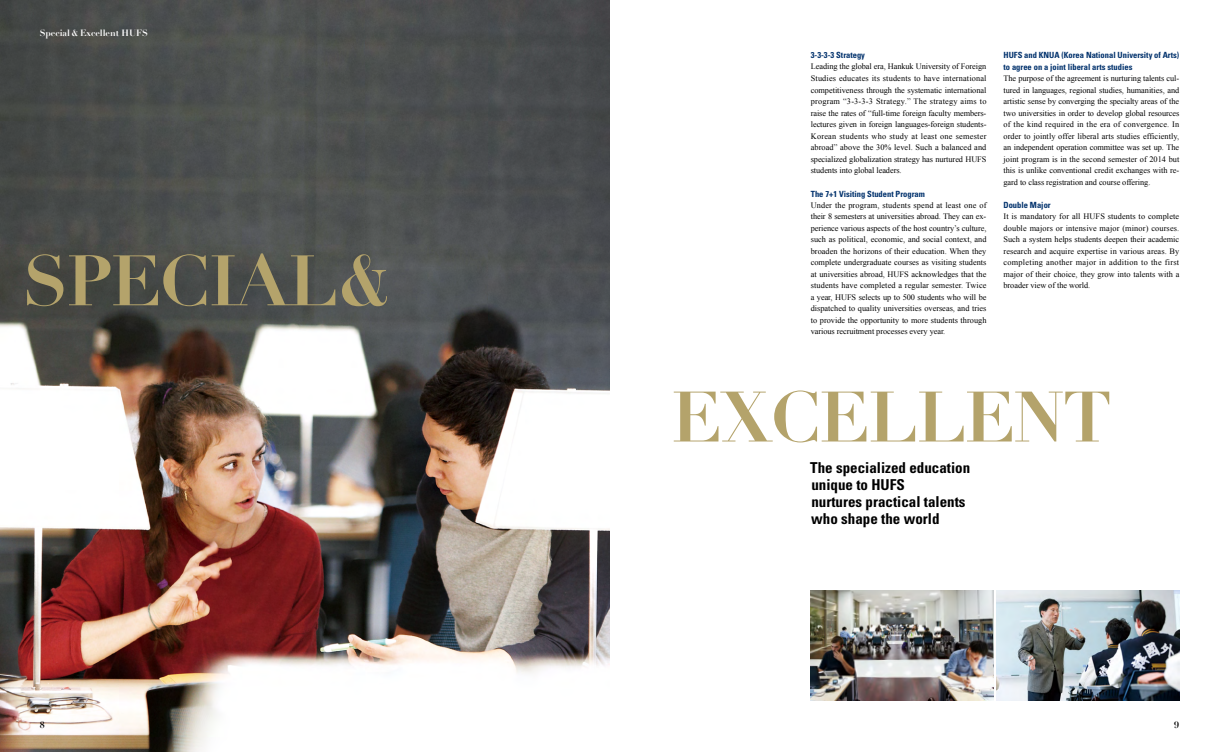
<style>
.page{position:relative;width:1219px;height:752px;background:#fff}
.page>*{position:absolute;margin:0;border:0;box-sizing:border-box;transform-origin:0 0}
.t1{font:700 70px "Didot";letter-spacing:-.025em;color:#b4a36b}
.t2{font:700 condensed 15px/17px "Univers";color:#000}
.t3{font:700 9px "Didot";color:#fff}
.t4{font:700 9px "Didot";color:#000}
.t5{font:700 condensed 8.5px/11.5px "Univers";color:#00316c}
.t6{font:8.3px/11.5px "Times New Roman";letter-spacing:-.01em;color:#000;text-align:justify}
</style>
<div class="page">
<img style="left:0;top:0;width:609px;height:751px">
<img style="left:996px;top:590px;width:183px;height:110px">
<img style="left:811px;top:590px;width:183px;height:110px">
<p class="t3" style="left:40px;top:27px;width:110px">Special &amp; Excellent HUFS</p>
<h1 class="t1" style="left:23px;top:236px;width:371px">Special&amp;</h1>
<p class="t5" style="left:811px;top:49px;width:56px">3-3-3-3 Strategy</p>
<p class="t6" style="left:811px;top:61px;width:177px">Leading the global era, Hankuk University of Foreign Studies educates its students to have international competitiveness through the systematic international program “3-3-3-3 Strategy.” The strategy aims to raise the rates of “full-time foreign faculty members&shy;lectures given in foreign languages-foreign students-Korean students who study at least one semester abroad” above the 30% level. Such a balanced and specialized globalization strategy has nurtured HUFS students into global leaders.</p>
<p class="t5" style="left:811px;top:187px;width:116px">The 7+1 Visiting Student Program</p>
<p class="t6" style="left:811px;top:199px;width:177px">Under the program, students spend at least one of their 8 semesters at universities abroad. They can ex&shy;perience various aspects of the host country’s culture, such as political, economic, and social context, and broaden the horizons of their education. When they complete undergraduate courses as visiting students at universities abroad, HUFS acknowledges that the students have completed a regular semester. Twice a year, HUFS selects up to 500 students who will be dispatched to quality universities overseas, and tries to provide the opportunity to more students through various recruitment processes every year.</p>
<p class="t5" style="left:1003px;top:49px;width:177px">HUFS and KNUA (Korea National University of Arts) to agree on a joint liberal arts studies</p>
<p class="t6" style="left:1003px;top:72px;width:177px">The purpose of the agreement is nurturing talents cul&shy;tured in languages, regional studies, humanities, and artistic sense by converging the specialty areas of the two universities in order to develop global resources of the kind required in the era of convergence. In order to jointly offer liberal arts studies efficiently, an independent operation committee was set up. The joint program is in the second semester of 2014 but this is unlike conventional credit exchanges with re&shy;gard to class registration and course offering.</p>
<p class="t5" style="left:1003px;top:199px;width:49px">Double Major</p>
<p class="t6" style="left:1003px;top:210px;width:177px">It is mandatory for all HUFS students to complete double majors or intensive major (minor) courses.<br>Such a system helps students deepen their academic research and acquire expertise in various areas. By completing another major in addition to the first major of their choice, they grow into talents with a broader view of the world.</p>
<h1 class="t1" style="left:671px;top:372px;width:442px">Excellent</h1>
<h2 class="t2" style="left:810px;top:458px;width:162px">The specialized education unique to HUFS<br>nurtures practical talents who shape the world</h2>
<p class="t4" style="left:40px;top:718px;width:7px">8</p>
<p class="t4" style="left:1174px;top:718px;width:7px">9</p>
</div>
